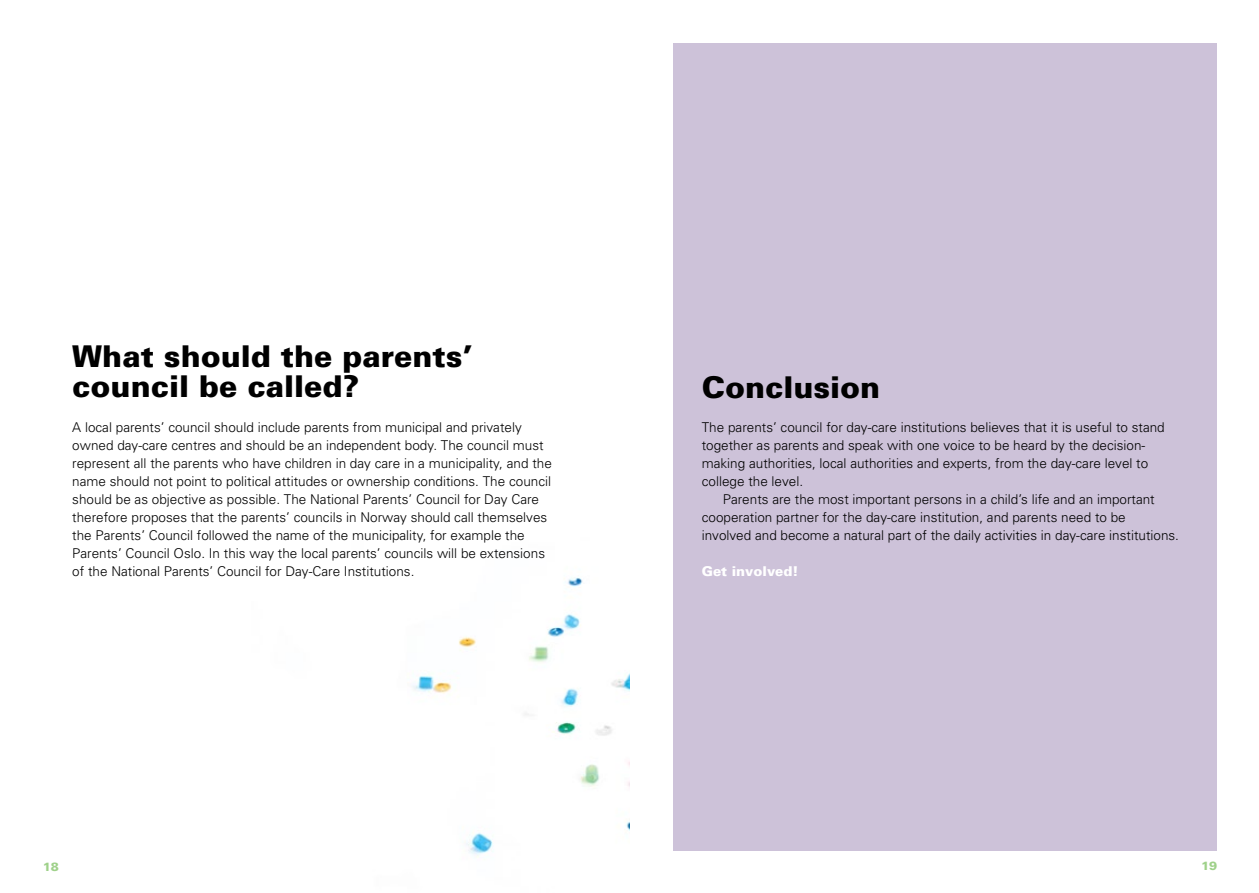
<style>
.page{position:relative;width:1259px;height:893px;background:#fff}
.page>*{position:absolute;margin:0;border:0;box-sizing:border-box;transform-origin:0 0}
.t1{font:900 30px/30px "Univers";color:#000}
.t2{font:300 13.5px/18px "Univers";color:#000}
.t3{font:900 13.5px "Univers";color:#fff}
.t4{font:900 12px "Univers";color:#9fd18a}
</style>
<div class="page">
<div style="left:673px;top:43px;width:543px;height:807px;background:#cdc2d9"></div>
<img style="left:412px;top:577px;width:217px;height:280px">
<h1 class="t1" style="left:72px;top:341px;width:401px">What should the parents’ council be called?</h1>
<h1 class="t1" style="left:702px;top:371px;width:180px">Conclusion</h1>
<p class="t2" style="left:72px;top:418px;width:481px">A local parents’ council should include parents from municipal and privately owned day-care centres and should be an independent body. The council must represent all the parents who have children in day care in a municipality, and the name should not point to political attitudes or ownership conditions. The council should be as objective as possible. The National Parents’ Council for Day Care therefore proposes that the parents’ councils in Norway should call themselves the Parents’ Council followed the name of the municipality, for example the Parents’ Council Oslo. In this way the local parents’ councils will be extensions of the National Parents’ Council for Day-Care Institutions.</p>
<p class="t2" style="left:702px;top:418px;width:464px">The parents’ council for day-care institutions believes that it is useful to stand together as parents and speak with one voice to be heard by the decision&shy;making authorities, local authorities and experts, from the day-care level to college the level.</p>
<p class="t2" style="left:702px;top:490px;width:479px;text-indent:21px">Parents are the most important persons in a child’s life and an important cooperation partner for the day-care institution, and parents need to be<br>involved and become a natural part of the daily activities in day-care institutions.</p>
<p class="t3" style="left:702px;top:563px;width:98px">Get involved!</p>
<p class="t4" style="left:43px;top:859px;width:18px">18</p>
<p class="t4" style="left:1201px;top:858px;width:18px">19</p>
</div>
